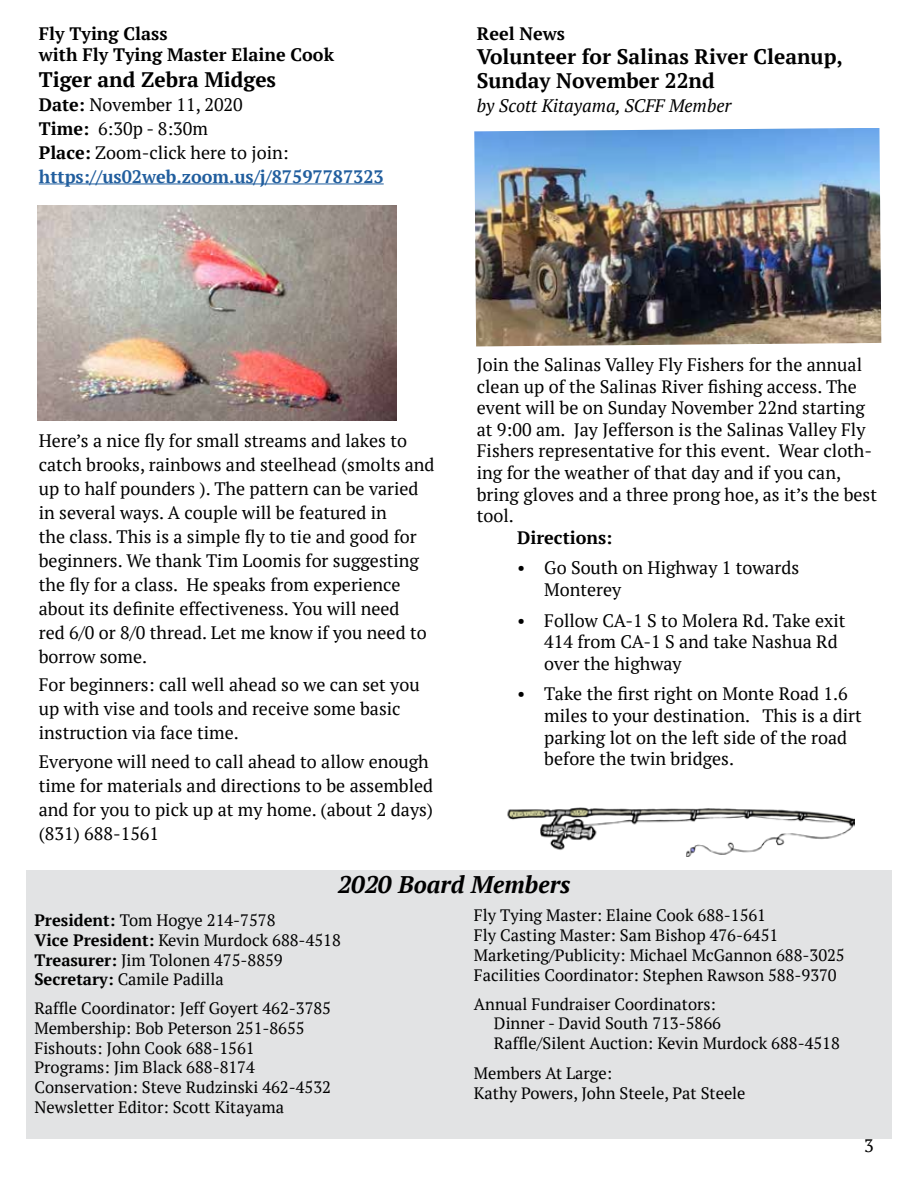
<style>
.page{position:relative;width:918px;height:1188px;background:#fff}
.page>*{position:absolute;margin:0;border:0;box-sizing:border-box;transform-origin:0 0}
.t1{font:italic 700 24px "PT Serif";color:#000}
.t2{font:700 21px/24px "PT Serif";color:#000}
.t3{font:18px/24px "PT Serif";color:#000}
.t4{font:700 18px/21.6px "PT Serif";color:#000}
.t5{font:italic 18px "PT Serif";color:#000}
.t6{font:16.5px/19.8px "PT Serif";color:#000}
.s1{font-weight:700}
.s2{font-weight:700;color:#215e9e}
</style>
<div class="page">
<hr style="left:39px;top:184px;width:345px;height:1px;background:#215e9e">
<img style="left:38px;top:205px;width:359px;height:215px">
<div style="left:26px;top:870px;width:866px;height:268px;background:#e2e3e4"></div>
<img style="left:474px;top:128px;width:407px;height:218px">
<img style="left:507px;top:807px;width:348px;height:49px">
<p class="t4" style="left:39px;top:22px;width:297px">Fly Tying Class<br>with Fly Tying Master Elaine Cook</p>
<p class="t2" style="left:39px;top:67px;width:239px">Tiger and Zebra Midges</p>
<p class="t3" style="left:39px;top:92px;width:346px"><span class="s1">Date:</span> November 11, 2020<br><span class="s1">Time:</span> 6:30p - 8:30m<br><span class="s1">Place:</span> Zoom-click here to join: <span class="s2">https://us02web.zoom.us/j/87597787323</span></p>
<p class="t4" style="left:477px;top:22px;width:90px">Reel News</p>
<p class="t2" style="left:477px;top:44px;width:368px">Volunteer for Salinas River Cleanup,<br>Sunday November 22nd</p>
<p class="t5" style="left:477px;top:94px;width:256px">by Scott Kitayama, SCFF Member</p>
<p class="t3" style="left:477px;top:354px;width:402px;line-height:21.6px">Join the Salinas Valley Fly Fishers for the annual clean up of the Salinas River fishing access. The event will be on Sunday November 22nd starting at 9:00 am. Jay Jefferson is the Salinas Valley Fly Fishers representative for this event. Wear cloth&shy;ing for the weather of that day and if you can, bring gloves and a three prong hoe, as it’s the best tool.</p>
<p class="t4" style="left:517px;top:526px;width:97px">Directions:</p>
<p class="t3" style="left:544px;top:557px;width:256px;line-height:21.6px;text-indent:-27px">• Go South on Highway 1 towards<br>Monterey</p>
<p class="t3" style="left:544px;top:609px;width:303px;line-height:21.6px;text-indent:-27px">• Follow CA-1 S to Molera Rd. Take exit<br>414 from CA-1 S and take Nashua Rd over the highway</p>
<p class="t3" style="left:544px;top:683px;width:319px;line-height:21.6px;text-indent:-27px">• Take the first right on Monte Road 1.6 miles to your destination. This is a dirt parking lot on the left side of the road before the twin bridges.</p>
<p class="t3" style="left:39px;top:428px;width:397px">Here’s a nice fly for small streams and lakes to catch brooks, rainbows and steelhead (smolts and up to half pounders ). The pattern can be varied in several ways. A couple will be featured in<br>the class. This is a simple fly to tie and good for beginners. We thank Tim Loomis for suggesting the fly for a class. He speaks from experience about its definite effectiveness. You will need<br>red 6/0 or 8/0 thread. Let me know if you need to borrow some.</p>
<p class="t3" style="left:39px;top:672px;width:382px">For beginners: call well ahead so we can set you up with vise and tools and receive some basic instruction via face time.</p>
<p class="t3" style="left:39px;top:749px;width:396px">Everyone will need to call ahead to allow enough time for materials and directions to be assembled and for you to pick up at my home. (about 2 days) (831) 688-1561</p>
<h1 class="t1" style="left:338px;top:869px;width:234px">2020 Board Members</h1>
<p class="t6" style="left:34px;top:910px;width:308px"><span class="s1">President:</span> Tom Hogye 214-7578<br><span class="s1">Vice President:</span> Kevin Murdock 688-4518<br><span class="s1">Treasurer:</span> Jim Tolonen 475-8859<br><span class="s1">Secretary:</span> Camile Padilla</p>
<p class="t6" style="left:34px;top:998px;width:298px">Raffle Coordinator: Jeff Goyert 462-3785<br>Membership: Bob Peterson 251-8655<br>Fishouts: John Cook 688-1561<br>Programs: Jim Black 688-8174<br>Conservation: Steve Rudzinski 462-4532<br>Newsletter Editor: Scott Kitayama</p>
<p class="t6" style="left:474px;top:905px;width:372px">Fly Tying Master: Elaine Cook 688-1561<br>Fly Casting Master: Sam Bishop 476-6451<br>Marketing/Publicity: Michael McGannon 688-3025<br>Facilities Coordinator: Stephen Rawson 588-9370</p>
<p class="t6" style="left:494px;top:994px;width:347px;text-indent:-20px">Annual Fundraiser Coordinators:<br>Dinner - David South 713-5866<br>Raffle/Silent Auction: Kevin Murdock 688-4518</p>
<p class="t6" style="left:474px;top:1064px;width:273px">Members At Large:<br>Kathy Powers, John Steele, Pat Steele</p>
<p class="t3" style="left:864px;top:1134px;width:11px">3</p>
</div>
